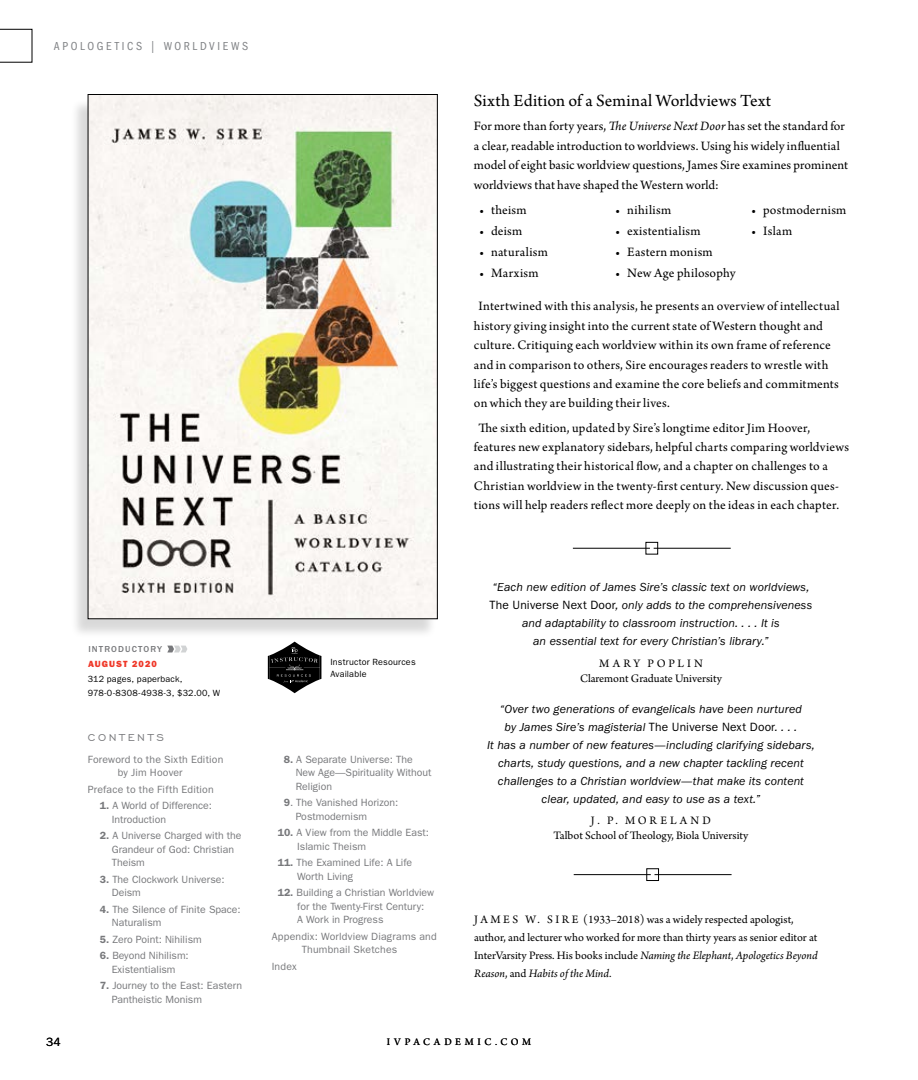
<style>
.page{position:relative;width:918px;height:1080px;background:#fff}
.page>*{position:absolute;margin:0;border:0;box-sizing:border-box;transform-origin:0 0}
.t1{font:18px "Arno Pro";letter-spacing:.01em;color:#000}
.t2{font:13.5px/19.5px "Arno Pro";letter-spacing:.015em;color:#000}
.t3{font:13.5px "Arno Pro";letter-spacing:.035em;color:#000}
.t4{font:12.75px "Engravers Gothic BT";letter-spacing:.235em;color:#77787b}
.t5{font:italic 12px/18px "ITC Franklin Gothic Std";letter-spacing:.01em;color:#000;text-align:center}
.t6{font:12px/18px "Arno Pro";color:#000;text-align:center}
.t7{font:condensed 12px "ITC Franklin Gothic Std";letter-spacing:.215em;color:#808285}
.t8{font:12px "ITC Franklin Gothic Std";color:#000}
.t9{font:10.5px/13.5px "ITC Franklin Gothic Std";color:#77787b}
.t10{font:10.5px/13.5px "ITC Franklin Gothic Std";letter-spacing:.02em;color:#77787b}
.t11{font:10.5px "Arno Pro";letter-spacing:.34em;color:#000}
.t12{font:9px/13.5px "ITC Franklin Gothic Std";letter-spacing:.025em;color:#000}
.t13{font:500 9px "ITC Franklin Gothic Std";letter-spacing:.125em;color:#77787b}
.t14{font:9px "ITC Franklin Gothic Std Hvy";letter-spacing:.115em;color:#ef3829}
.s1{font-style:italic}
.s2{font-weight:600}
.s3{font-style:normal}
</style>
<div class="page">
<svg style="left:0;top:29px;width:32px;height:34px"></svg>
<hr style="left:573px;top:548px;width:77px;height:1px;background:#000">
<hr style="left:654px;top:548px;width:77px;height:1px;background:#000">
<div style="left:646px;top:542px;width:12px;height:12px;border:1px solid #000"></div>
<div style="left:71px;top:98px;width:366px;height:541px;background:#000;opacity:.15"></div>
<img style="left:90px;top:96px;width:346px;height:521px">
<hr style="left:574px;top:874px;width:77px;height:1px;background:#000">
<hr style="left:655px;top:874px;width:77px;height:1px;background:#000">
<div style="left:647px;top:869px;width:12px;height:12px;border:1px solid #000"></div>
<svg style="left:167px;top:646px;width:20px;height:6px"></svg>
<svg style="left:268px;top:642px;width:53px;height:51px"></svg>
<p class="t7" style="left:54px;top:39px;width:196px">APOLOGETICS | WORLDVIEWS</p>
<h1 class="t1" style="left:474px;top:90px;width:299px">Sixth Edition of a Seminal Worldviews Text</h1>
<p class="t2" style="left:474px;top:117px;width:376px">For more than forty years, <span class="s1">The Universe Next Door</span> has set the standard for a clear, readable introduction to worldviews. Using his widely influential model of eight basic worldview questions, James Sire examines prominent worldviews that have shaped the Western world:</p>
<p class="t2" style="left:479px;top:201px;width:49px">• theism</p>
<p class="t2" style="left:479px;top:222px;width:45px">• deism</p>
<p class="t2" style="left:479px;top:243px;width:70px">• naturalism</p>
<p class="t2" style="left:479px;top:264px;width:61px">• Marxism</p>
<p class="t3" style="left:615px;top:202px;width:58px">• nihilism</p>
<p class="t2" style="left:615px;top:222px;width:87px">• existentialism</p>
<p class="t2" style="left:615px;top:243px;width:99px">• Eastern monism</p>
<p class="t2" style="left:615px;top:264px;width:122px">• New Age philosophy</p>
<p class="t2" style="left:751px;top:201px;width:97px">• postmodernism</p>
<p class="t2" style="left:751px;top:222px;width:43px">• Islam</p>
<p class="t2" style="left:474px;top:297px;width:367px;text-indent:5px">Intertwined with this analysis, he presents an overview of intellectual history giving insight into the current state of Western thought and culture. Critiquing each worldview within its own frame of reference and in comparison to others, Sire encourages readers to wrestle with life’s biggest questions and examine the core beliefs and commitments on which they are building their lives.</p>
<p class="t2" style="left:474px;top:418px;width:377px;text-indent:5px">The sixth edition, updated by Sire’s longtime editor Jim Hoover, features new explanatory sidebars, helpful charts comparing worldviews and illustrating their historical flow, and a chapter on challenges to a Christian worldview in the twenty-first century. New discussion ques&shy;tions will help readers reflect more deeply on the ideas in each chapter.</p>
<p class="t8" style="left:46px;top:1035px;width:16px">34</p>
<p class="t13" style="left:88px;top:644px;width:75px">INTRODUCTORY</p>
<p class="t14" style="left:88px;top:659px;width:70px">AUGUST 2020</p>
<p class="t12" style="left:88px;top:672px;width:134px">312 pages, paperback,<br>978-0-8308-4938-3, $32.00, W</p>
<p class="t4" style="left:88px;top:730px;width:78px">CONTENTS</p>
<p class="t10" style="left:118px;top:753px;width:107px;text-indent:-30px">Foreword to the Sixth Edition by Jim Hoover</p>
<p class="t10" style="left:88px;top:783px;width:128px">Preface to the Fifth Edition</p>
<p class="t9" style="left:112px;top:799px;width:102px;text-indent:-12px"><span class="s2">1.</span> A World of Difference:<br>Introduction</p>
<p class="t9" style="left:112px;top:829px;width:131px;text-indent:-12px"><span class="s2">2.</span> A Universe Charged with the<br>Grandeur of God: Christian<br>Theism</p>
<p class="t9" style="left:112px;top:873px;width:114px;text-indent:-12px"><span class="s2">3.</span> The Clockwork Universe:<br>Deism</p>
<p class="t9" style="left:112px;top:903px;width:130px;text-indent:-12px"><span class="s2">4.</span> The Silence of Finite Space:<br>Naturalism</p>
<p class="t9" style="left:100px;top:933px;width:104px"><span class="s2">5.</span> Zero Point: Nihilism</p>
<p class="t9" style="left:100px;top:949px;width:91px;text-align:center"><span class="s2">6.</span> Beyond Nihilism:<br>Existentialism</p>
<p class="t9" style="left:112px;top:979px;width:132px;text-indent:-12px"><span class="s2">7.</span> Journey to the East: Eastern<br>Pantheistic Monism</p>
<p class="t12" style="left:330px;top:656px;width:87px;line-height:12px">Instructor Resources<br>Available</p>
<p class="t9" style="left:296px;top:753px;width:137px;text-indent:-12px"><span class="s2">8.</span> A Separate Universe: The<br>New Age—Spirituality Without<br>Religion</p>
<p class="t9" style="left:296px;top:796px;width:104px;text-indent:-12px"><span class="s2">9</span>. The Vanished Horizon:<br>Postmodernism</p>
<p class="t9" style="left:297px;top:826px;width:133px;text-indent:-19px"><span class="s2">10.</span> A View from the Middle East:<br>Islamic Theism</p>
<p class="t9" style="left:297px;top:856px;width:117px;text-indent:-19px"><span class="s2">11.</span> The Examined Life: A Life<br>Worth Living</p>
<p class="t9" style="left:297px;top:886px;width:138px;text-indent:-19px"><span class="s2">12.</span> Building a Christian Worldview for the Twenty-First Century:<br>A Work in Progress</p>
<p class="t10" style="left:302px;top:930px;width:137px;text-indent:-30px">Appendix: Worldview Diagrams and<br>Thumbnail Sketches</p>
<p class="t9" style="left:272px;top:960px;width:27px">Index</p>
<p class="t5" style="left:490px;top:579px;width:324px">“Each new edition of James Sire’s classic text on worldviews, <span class="s3">The Universe Next Door</span>, only adds to the comprehensiveness and adaptability to classroom instruction. . . . It is<br>an essential text for every Christian’s library.”</p>
<p class="t6" style="left:580px;top:656px;width:143px;line-height:15px">MARY POPLIN<br>Claremont Graduate University</p>
<p class="t5" style="left:487px;top:700px;width:329px">“Over two generations of evangelicals have been nurtured<br>by James Sire’s magisterial <span class="s3">The Universe Next Door</span>. . . .<br>It has a number of new features—including clarifying sidebars, charts, study questions, and a new chapter tackling recent challenges to a Christian worldview—that make its content clear, updated, and easy to use as a text.”</p>
<p class="t6" style="left:554px;top:814px;width:196px;line-height:15px">J. P. MORELAND<br>Talbot School of Theology, Biola University</p>
<p class="t6" style="left:474px;top:911px;width:345px;text-align:left">J A M E S W. S I R E (1933–2018) was a widely respected apologist, author, and lecturer who worked for more than thirty years as senior editor at InterVarsity Press. His books include <span class="s1">Naming the Elephant</span>, <span class="s1">Apologetics Beyond Reason</span>, and <span class="s1">Habits of the Mind</span>.</p>
<p class="t11" style="left:387px;top:1036px;width:146px">IVPACADEMIC.COM</p>
</div>
